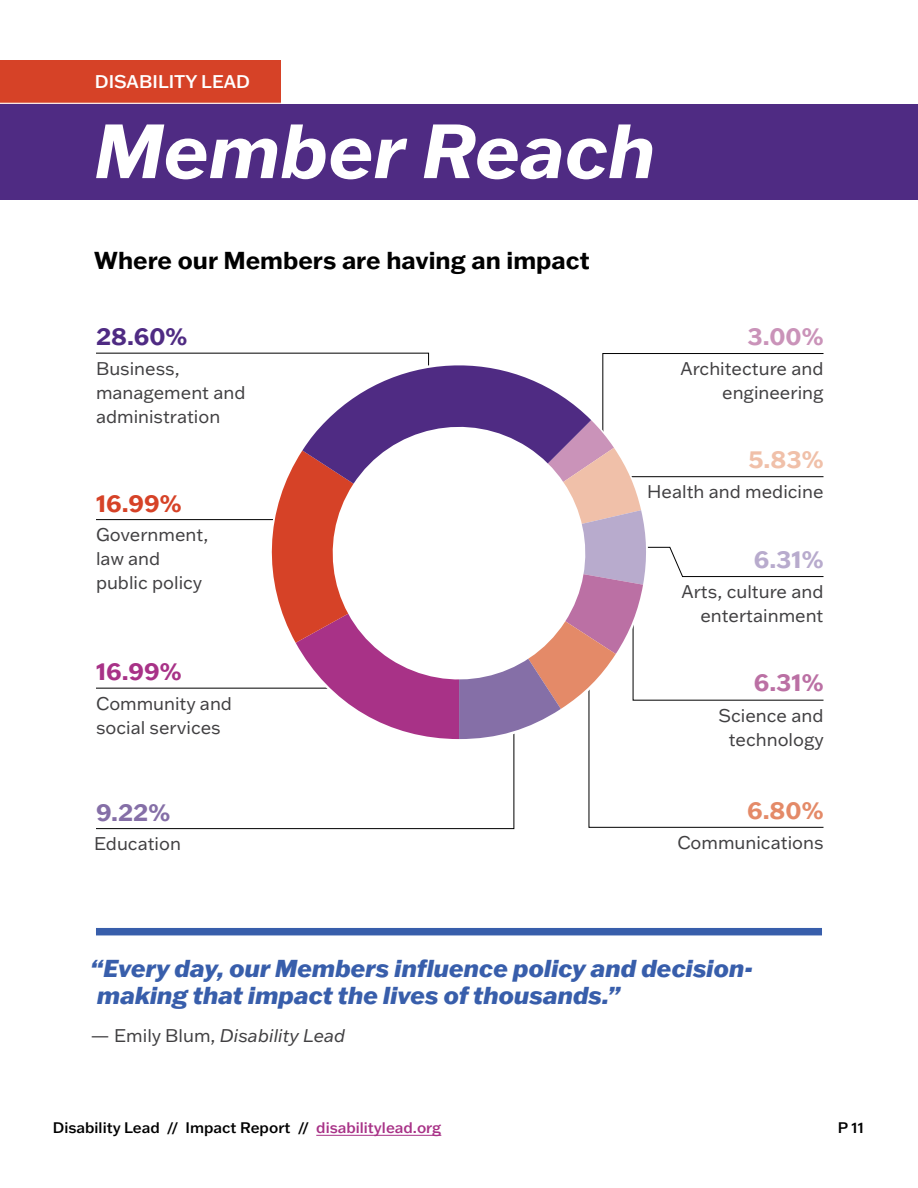
<style>
.page{position:relative;width:918px;height:1188px;background:#fff}
.page>*{position:absolute;margin:0;border:0;box-sizing:border-box;transform-origin:0 0}
.t1{font:italic 700 75px "Franklin Gothic ATF";color:#fff}
.t2{font:italic 800 24px/27px "Franklin Gothic ATF";color:#385eab}
.t3{font:700 24px "Franklin Gothic ATF";color:#000}
.t4{font:700 24px "Franklin Gothic ATF";color:#4f2b83}
.t5{font:700 24px "Franklin Gothic ATF";color:#d64227}
.t6{font:700 24px "Franklin Gothic ATF";color:#a83287}
.t7{font:700 24px "Franklin Gothic ATF";color:#856fa7}
.t8{font:700 24px "Franklin Gothic ATF";color:#ca93b9}
.t9{font:700 24px "Franklin Gothic ATF";color:#f0c0a9}
.t10{font:700 24px "Franklin Gothic ATF";color:#b8abcd}
.t11{font:700 24px "Franklin Gothic ATF";color:#e48a68}
.t12{font:700 24px "Franklin Gothic ATF";color:#bb70a4}
.t13{font:18px/24px "Franklin Gothic ATF";color:#414042}
.t14{font:italic 18px "Franklin Gothic ATF";color:#414042}
.t15{font:500 18px "Franklin Gothic ATF";color:#fff}
.t16{font:500 15px "Franklin Gothic ATF";color:#000}
.s1{font-style:normal}
.s2{color:#a83287}
</style>
<div class="page">
<hr style="left:316px;top:1135px;width:125px;height:1px;background:#a83287">
<div style="left:0;top:104px;width:918px;height:95px;background:#4f2b83"></div>
<div style="left:0;top:60px;width:280px;height:44px;background:#d64227"></div>
<svg style="left:96px;top:353px;width:728px;height:475px"></svg>
<svg style="left:302px;top:352px;width:289px;height:200px"></svg>
<svg style="left:315px;top:409px;width:288px;height:288px"></svg>
<div style="left:96px;top:928px;width:726px;height:7px;background:#385eab"></div>
<hr style="left:0;top:103px;width:918px;height:1px;background:#fff">
<p class="t15" style="left:95px;top:69px;width:156px">DISABILITY LEAD</p>
<p class="t1" style="left:95px;top:101px;width:563px">Member Reach</p>
<p class="t3" style="left:94px;top:245px;width:497px">Where our Members are having an impact</p>
<p class="t4" style="left:96px;top:320px;width:93px">28.60%</p>
<p class="t13" style="left:96px;top:356px;width:151px">Business, management and administration</p>
<p class="t5" style="left:96px;top:487px;width:87px">16.99%</p>
<p class="t13" style="left:96px;top:523px;width:114px">Government, law and public policy</p>
<p class="t6" style="left:96px;top:655px;width:87px">16.99%</p>
<p class="t13" style="left:96px;top:691px;width:138px">Community and social services</p>
<p class="t7" style="left:96px;top:796px;width:76px">9.22%</p>
<p class="t13" style="left:94px;top:832px;width:88px">Education</p>
<p class="t8" style="left:748px;top:320px;width:77px">3.00%</p>
<p class="t13" style="left:681px;top:356px;width:144px;text-align:right">Architecture and engineering</p>
<p class="t9" style="left:749px;top:443px;width:77px">5.83%</p>
<p class="t13" style="left:647px;top:479px;width:178px">Health and medicine</p>
<p class="t10" style="left:754px;top:543px;width:71px">6.31%</p>
<p class="t13" style="left:682px;top:579px;width:143px;text-align:right">Arts, culture and entertainment</p>
<p class="t12" style="left:754px;top:667px;width:71px">6.31%</p>
<p class="t13" style="left:719px;top:703px;width:107px;text-align:center">Science and technology</p>
<p class="t11" style="left:747px;top:794px;width:78px">6.80%</p>
<p class="t13" style="left:677px;top:830px;width:148px">Communications</p>
<p class="t2" style="left:91px;top:955px;width:664px">“Every day, our Members influence policy and decision&shy;making that impact the lives of thousands.”</p>
<p class="t14" style="left:91px;top:1023px;width:256px"><span class="s1">— Emily Blum,</span> Disability Lead</p>
<p class="t16" style="left:53px;top:1118px;width:390px">Disability Lead // Impact Report // <span class="s2">disabilitylead.org</span></p>
<p class="t16" style="left:838px;top:1118px;width:28px">P 11</p>
</div>
